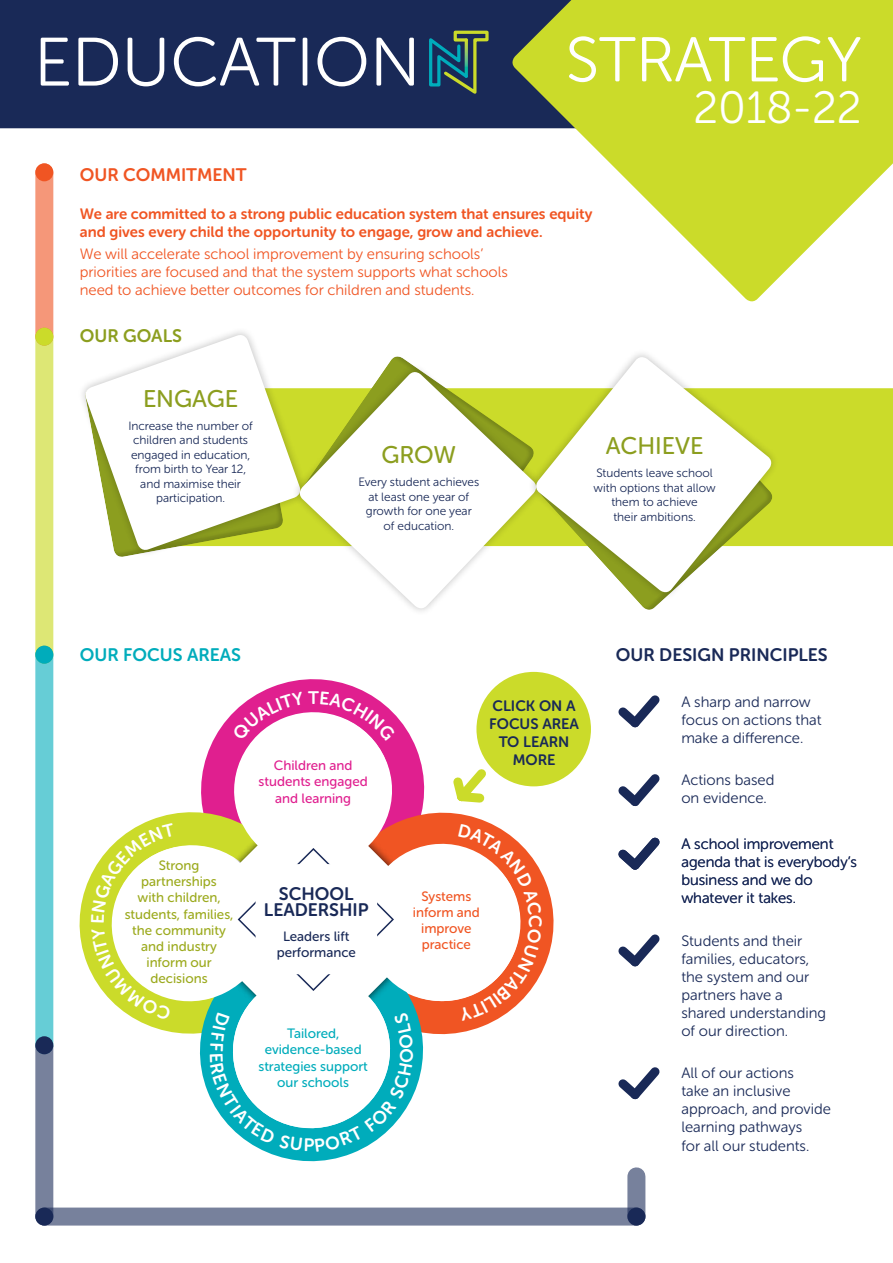
<style>
.page{position:relative;width:893px;height:1263px;background:#fff}
.page>*{position:absolute;margin:0;border:0;box-sizing:border-box;transform-origin:0 0}
.t1{font:68.25px "Museo Sans Rounded 300";color:#fff}
.t2{font:63px "Museo Sans Rounded 300";color:#fff}
.t3{font:45px "Museo Sans Rounded 300";color:#fff}
.t4{font:24px "Museo Sans Rounded 500";color:#8c9e1f}
.t5{font:18px/16.8px "Museo Sans Rounded 700";color:#192957;text-align:center}
.t6{font:18px "Museo Sans Rounded 700";color:#f05523}
.t7{font:18px "Museo Sans Rounded 700";color:#00acbb}
.t8{font:18px "Museo Sans Rounded 700";color:#8c9e1f}
.t9{font:18px "Museo Sans Rounded 700";color:#fff}
.t10{font:15px/18px "Museo Sans Rounded 300";color:#192957}
.t11{font:15px/18px "Museo Sans Rounded 300";color:#f05523}
.t12{font:15px/18px "Museo Sans Rounded 700";color:#f05523}
.t13{font:15px/18px "Museo Sans Rounded 700";color:#192957;text-align:center}
.t14{font:13.5px/16.2px "Museo Sans Rounded 500";color:#9caa1e;text-align:center}
.t15{font:13.5px/16.2px "Museo Sans Rounded 500";color:#00acbb;text-align:center}
.t16{font:13.5px/16.2px "Museo Sans Rounded 500";color:#e01f8f;text-align:center}
.t17{font:13.5px/16.2px "Museo Sans Rounded 500";color:#f05523;text-align:center}
.t18{font:13.5px/16.2px "Museo Sans Rounded 500";color:#192957;text-align:center}
.t19{font:12px/14.4px "Museo Sans Rounded 300";color:#192957;text-align:center}
</style>
<div class="page">
<div style="left:0;top:0;width:509px;height:128px;background:#192957"></div>
<svg style="left:509px;top:0;width:384px;height:302px;fill:#cbdb2a"></svg>
<div style="left:787px;top:388px;width:106px;height:158px;background:#cbdb2a"></div>
<svg style="left:637px;top:388px;width:150px;height:222px"></svg>
<svg style="left:83px;top:333px;width:209px;height:219px"></svg>
<div style="left:292px;top:364px;width:252px;height:252px;background:#000;opacity:.25"></div>
<svg style="left:296px;top:369px;width:243px;height:243px"></svg>
<div style="left:528px;top:349px;width:251px;height:251px;background:#000;opacity:.25"></div>
<svg style="left:533px;top:354px;width:241px;height:241px"></svg>
<svg style="left:427px;top:29px;width:63px;height:69px;background:#2c515e"></svg>
<div style="left:35px;top:172px;width:18px;height:165px;background:#f59779"></div>
<div style="left:35px;top:337px;width:18px;height:318px;background:#dde775"></div>
<div style="left:35px;top:655px;width:18px;height:390px;background:#66cdd6"></div>
<div style="left:35px;top:1046px;width:18px;height:170px;background:#77819c"></div>
<div style="left:627px;top:1176px;width:18px;height:40px;background:#77819c"></div>
<div style="left:44px;top:1207px;width:592px;height:18px;background:#77819c"></div>
<svg style="left:618px;top:695px;width:42px;height:33px"></svg>
<svg style="left:618px;top:774px;width:42px;height:33px"></svg>
<svg style="left:618px;top:934px;width:42px;height:33px"></svg>
<svg style="left:618px;top:1067px;width:42px;height:33px"></svg>
<div style="left:627px;top:1207px;width:18px;height:18px;background:#192957;border-radius:50%"></div>
<div style="left:35px;top:1207px;width:18px;height:18px;background:#192957;border-radius:50%"></div>
<div style="left:35px;top:1036px;width:18px;height:18px;background:#192957;border-radius:50%"></div>
<div style="left:35px;top:646px;width:18px;height:18px;background:#00acbb;border-radius:50%"></div>
<div style="left:35px;top:328px;width:18px;height:18px;background:#cbdb2a;border-radius:50%"></div>
<div style="left:35px;top:163px;width:18px;height:18px;background:#f05523;border-radius:50%"></div>
<svg style="left:263px;top:679px;width:100px;height:12px"></svg>
<svg style="left:84px;top:875px;width:7px;height:97px"></svg>
<svg style="left:542px;top:874px;width:12px;height:98px"></svg>
<svg style="left:267px;top:1152px;width:88px;height:10px"></svg>
<svg style="left:618px;top:837px;width:42px;height:33px"></svg>
<div style="left:476px;top:672px;width:115px;height:114px;background:#cbdb2a;border-radius:50%"></div>
<svg style="left:91px;top:691px;width:451px;height:461px"></svg>
<h1 class="t1" style="left:34px;top:25px;width:388px">EDUCATION</h1>
<p class="t6" style="left:80px;top:165px;width:168px">OUR COMMITMENT</p>
<h2 class="t2" style="left:566px;top:26px;width:297px">STRATEGY</h2>
<h3 class="t3" style="left:693px;top:84px;width:170px">2018-22</h3>
<p class="t12" style="left:80px;top:204px;width:514px">We are committed to a strong public education system that ensures equity and gives every child the opportunity to engage, grow and achieve.</p>
<p class="t11" style="left:80px;top:245px;width:430px">We will accelerate school improvement by ensuring schools’ priorities are focused and that the system supports what schools need to achieve better outcomes for children and students.</p>
<p class="t8" style="left:80px;top:326px;width:104px">OUR GOALS</p>
<h3 class="t4" style="left:143px;top:386px;width:97px">ENGAGE</h3>
<p class="t19" style="left:128px;top:419px;width:126px">Increase the number of children and students engaged in education, from birth to Year 12, and maximise their participation.</p>
<h3 class="t4" style="left:381px;top:442px;width:76px">GROW</h3>
<p class="t19" style="left:358px;top:475px;width:123px">Every student achieves at least one year of growth for one year<br>of education.</p>
<h3 class="t4" style="left:606px;top:433px;width:99px">ACHIEVE</h3>
<p class="t19" style="left:594px;top:466px;width:124px">Students leave school with options that allow them to achieve<br>their ambitions.</p>
<p class="t7" style="left:80px;top:644px;width:163px">OUR FOCUS AREAS</p>
<p class="t5" style="left:616px;top:646px;width:213px">OUR DESIGN PRINCIPLES</p>
<p class="t10" style="left:681px;top:693px;width:142px">A sharp and narrow focus on actions that make a difference.</p>
<p class="t10" style="left:681px;top:771px;width:95px">Actions based on evidence.</p>
<p class="t9" style="left:308px;top:688px;width:12px">T</p>
<p class="t13" style="left:489px;top:697px;width:91px">CLICK ON A<br>FOCUS AREA<br>TO LEARN<br>MORE</p>
<p class="t16" style="left:259px;top:758px;width:111px">Children and students engaged and learning</p>
<p class="t14" style="left:125px;top:857px;width:110px">Strong partnerships<br>with children, students, families, the community and industry inform our decisions</p>
<p class="t5" style="left:264px;top:885px;width:106px">SCHOOL<br>LEADERSHIP</p>
<p class="t18" style="left:277px;top:928px;width:81px">Leaders lift performance</p>
<p class="t15" style="left:258px;top:1025px;width:111px">Tailored, evidence-based strategies support our schools</p>
<p class="t17" style="left:413px;top:888px;width:68px">Systems inform and improve practice</p>
<p class="t10" style="left:681px;top:835px;width:177px">A school improvement agenda that is everybody’s business and we do whatever it takes.</p>
<p class="t10" style="left:681px;top:932px;width:146px">Students and their families, educators, the system and our partners have a shared understanding of our direction.</p>
<p class="t10" style="left:681px;top:1064px;width:151px">All of our actions<br>take an inclusive approach, and provide learning pathways<br>for all our students.</p>
</div>
